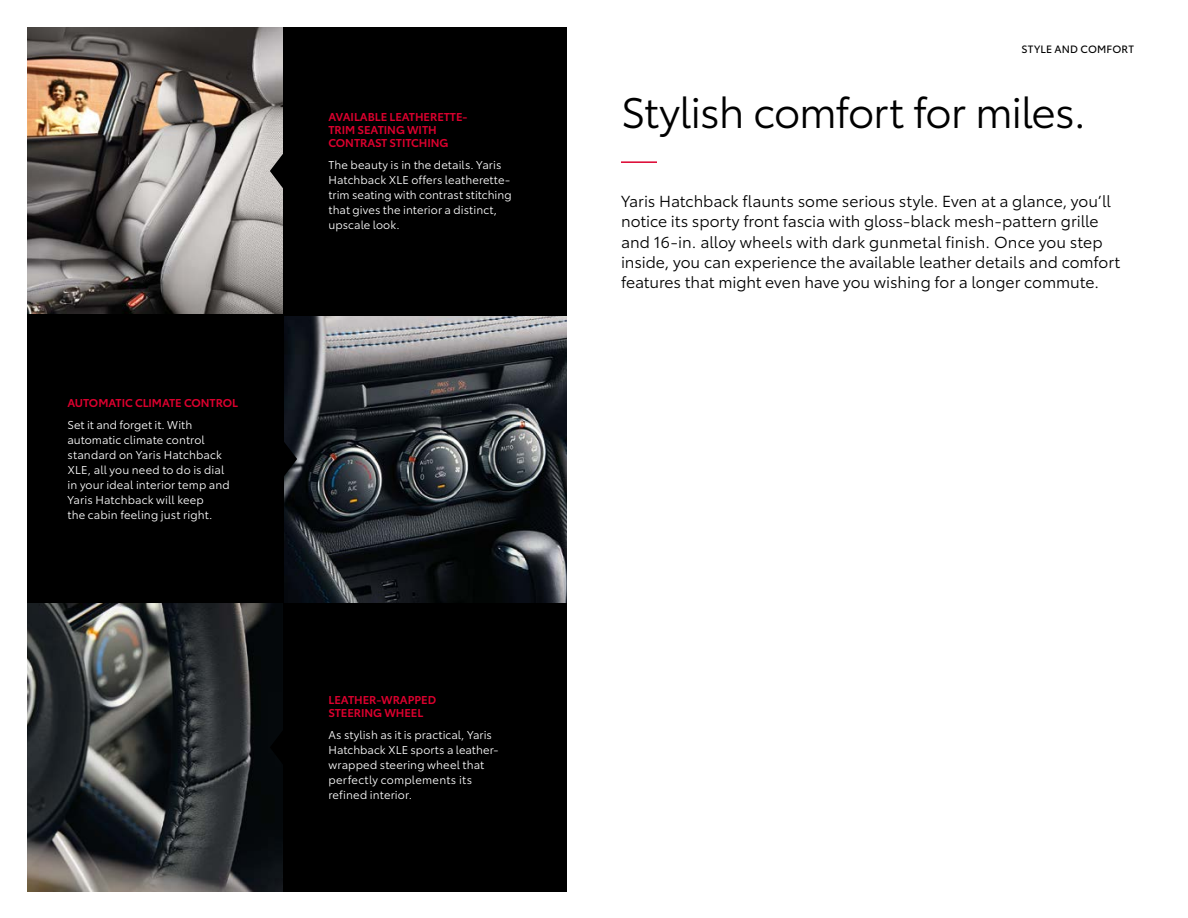
<style>
.page{position:relative;width:1188px;height:918px;background:#fff}
.page>*{position:absolute;margin:0;border:0;box-sizing:border-box;transform-origin:0 0}
.t1{font:42px "Toyota Type";letter-spacing:-.03em;color:#000}
.t2{font:15.75px/20.2px "Toyota Type";letter-spacing:-.005em;color:#000}
.t3{font:11.25px/15px "Toyota Type";letter-spacing:.01em;color:#fff}
.t4{font:600 11.25px/12.8px "Toyota Type";letter-spacing:-.005em;color:#dc002e}
.t5{font:10.5px "Toyota Type";letter-spacing:.015em;color:#000}
</style>
<div class="page">
<img style="left:27px;top:27px;width:257px;height:288px">
<img style="left:284px;top:315px;width:283px;height:288px">
<img style="left:27px;top:603px;width:257px;height:288px">
<svg style="left:284px;top:441px;width:13px;height:36px"></svg>
<div style="left:284px;top:27px;width:283px;height:288px;background:#000"></div>
<svg style="left:270px;top:153px;width:14px;height:36px"></svg>
<div style="left:284px;top:603px;width:283px;height:288px;background:#000"></div>
<svg style="left:270px;top:729px;width:14px;height:36px"></svg>
<div style="left:27px;top:315px;width:257px;height:288px;background:#000"></div>
<hr style="left:621px;top:161px;width:36px;height:2px;background:#dc002e">
<p class="t4" style="left:68px;top:396px;width:172px">AUTOMATIC CLIMATE CONTROL</p>
<p class="t3" style="left:68px;top:416px;width:164px">Set it and forget it. With automatic climate control standard on Yaris Hatchback<br>XLE, all you need to do is dial in your ideal interior temp and<br>Yaris Hatchback will keep<br>the cabin feeling just right.</p>
<p class="t4" style="left:328px;top:110px;width:141px">AVAILABLE LEATHERETTE-<br>TRIM SEATING WITH<br>CONTRAST STITCHING</p>
<p class="t3" style="left:328px;top:156px;width:185px">The beauty is in the details. Yaris<br>Hatchback XLE offers leatherette&shy;trim seating with contrast stitching that gives the interior a distinct, upscale look.</p>
<p class="t4" style="left:328px;top:693px;width:109px">LEATHER-WRAPPED<br>STEERING WHEEL</p>
<p class="t3" style="left:328px;top:726px;width:171px">As stylish as it is practical, Yaris<br>Hatchback XLE sports a leather&shy;wrapped steering wheel that perfectly complements its refined interior.</p>
<p class="t5" style="left:1022px;top:41px;width:114px">STYLE AND COMFORT</p>
<h1 class="t1" style="left:621px;top:82px;width:466px">Stylish comfort for miles.</h1>
<p class="t2" style="left:621px;top:190px;width:501px">Yaris Hatchback flaunts some serious style. Even at a glance, you’ll notice its sporty front fascia with gloss-black mesh-pattern grille and 16-in. alloy wheels with dark gunmetal finish. Once you step inside, you can experience the available leather details and comfort features that might even have you wishing for a longer commute.</p>
</div>
